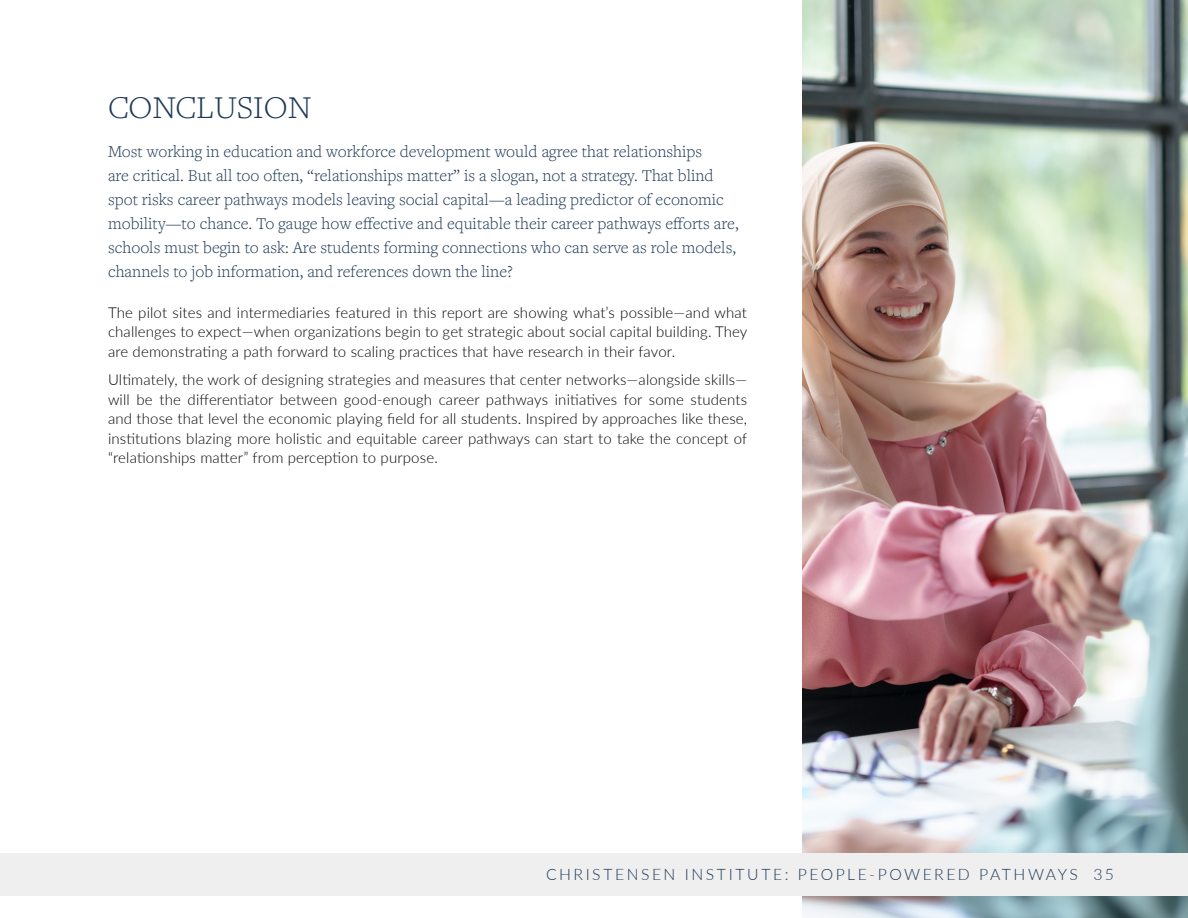
<style>
.page{position:relative;width:1188px;height:918px;background:#fff}
.page>*{position:absolute;margin:0;border:0;box-sizing:border-box;transform-origin:0 0}
.t1{font:300 33px "Freight Text Pro";color:#203a56}
.t2{font:300 17.25px/24px "Freight Text Pro";color:#203a56}
.t3{font:300 15.75px "Lato";letter-spacing:.16em;color:#203a56}
.t4{font:300 15px/19.5px "Lato";letter-spacing:.01em;color:#000;text-align:justify}
</style>
<div class="page">
<img style="left:802px;top:0;width:386px;height:918px">
<div style="left:0;top:853px;width:1188px;height:43px;background:#efeff0"></div>
<h1 class="t1" style="left:108px;top:85px;width:204px">CONCLUSION</h1>
<p class="t2" style="left:108px;top:139px;width:632px">Most working in education and workforce development would agree that relationships<br>are critical. But all too often, “relationships matter” is a slogan, not a strategy. That blind spot risks career pathways models leaving social capital—a leading predictor of economic mobility—to chance. To gauge how effective and equitable their career pathways efforts are, schools must begin to ask: Are students forming connections who can serve as role models, channels to job information, and references down the line?</p>
<p class="t4" style="left:108px;top:302px;width:641px">The pilot sites and intermediaries featured in this report are showing what’s possible—and what challenges to expect—when organizations begin to get strategic about social capital building. They are demonstrating a path forward to scaling practices that have research in their favor.</p>
<p class="t4" style="left:108px;top:370px;width:641px">Ultimately, the work of designing strategies and measures that center networks—alongside skills— will be the differentiator between good-enough career pathways initiatives for some students and those that level the economic playing field for all students. Inspired by approaches like these, institutions blazing more holistic and equitable career pathways can start to take the concept of “relationships matter” from perception to purpose.</p>
<p class="t3" style="left:546px;top:864px;width:569px">CHRISTENSEN INSTITUTE: PEOPLE-POWERED PATHWAYS 35</p>
</div>
